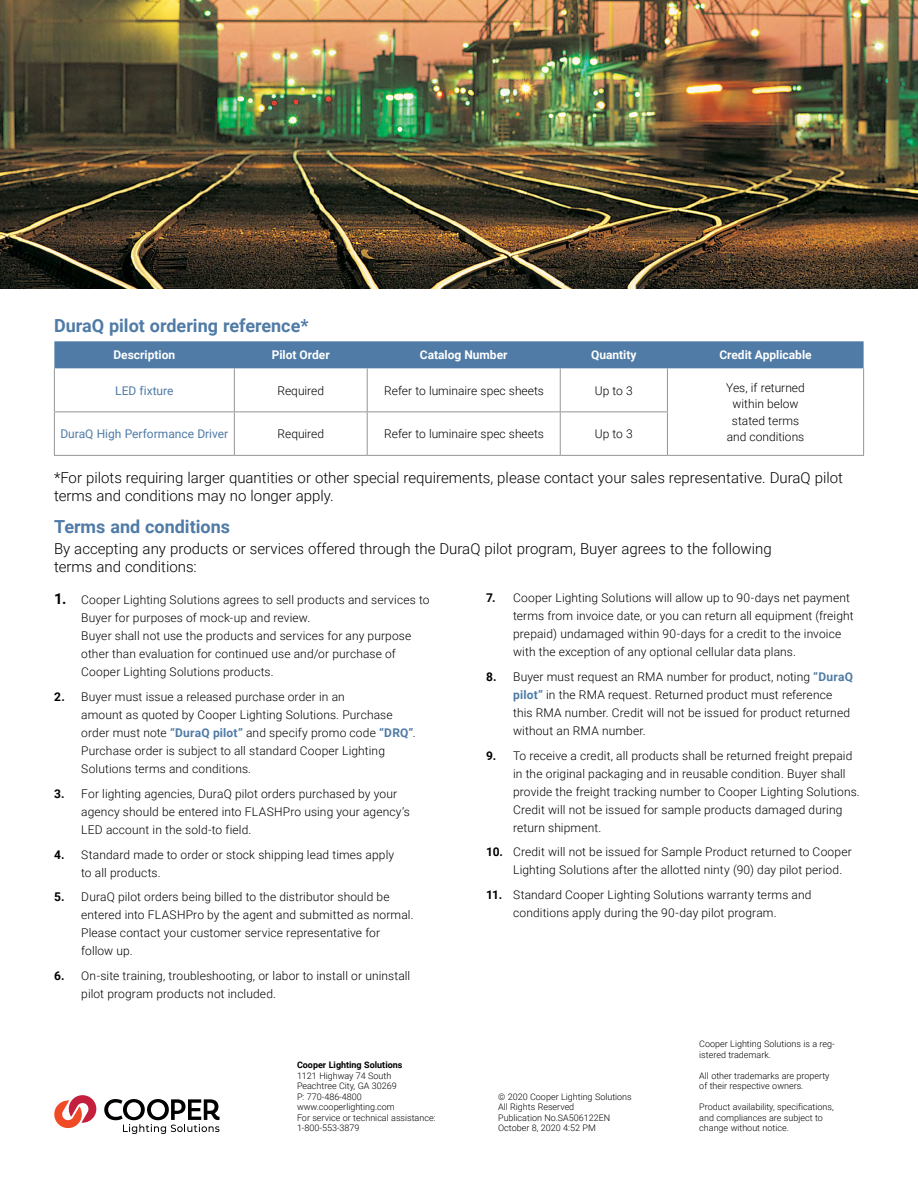
<style>
.page{position:relative;width:918px;height:1188px;background:#fff}
.page>*{position:absolute;margin:0;border:0;box-sizing:border-box;transform-origin:0 0}
.t1{font:700 18px "Roboto";color:#4f7ba6}
.t2{font:300 15px/18px "Roboto";color:#000}
.t3{font:300 12px/18px "Roboto";letter-spacing:.01em;color:#000}
.t4{font:700 12px "Roboto";color:#fff}
.t5{font:12px "Roboto";color:#4f7ba6}
.t6{font:300 9px/10.5px "Roboto";color:#000}
.t7{font:700 9px "Roboto";color:#000}
.s1{font-weight:700;font-size:15px}
.s2{font-weight:700}
.s3{font-weight:700;color:#4f7ba6}
</style>
<div class="page">
<svg style="left:54px;top:1095px;width:43px;height:34px"></svg>
<svg style="left:104px;top:1099px;width:116px;height:35px"></svg>
<div style="left:54px;top:341px;width:810px;height:27px;background:#4f7ba6"></div>
<hr style="left:54px;top:368px;width:1px;height:43px;background:#939598">
<hr style="left:234px;top:368px;width:1px;height:43px;background:#939598">
<hr style="left:367px;top:368px;width:1px;height:43px;background:#939598">
<hr style="left:560px;top:368px;width:1px;height:43px;background:#939598">
<hr style="left:667px;top:368px;width:1px;height:43px;background:#939598">
<hr style="left:54px;top:411px;width:180px;height:1px;background:#939598">
<hr style="left:54px;top:412px;width:1px;height:43px;background:#939598">
<hr style="left:234px;top:411px;width:133px;height:1px;background:#939598">
<hr style="left:234px;top:412px;width:1px;height:43px;background:#939598">
<hr style="left:367px;top:411px;width:193px;height:1px;background:#939598">
<hr style="left:367px;top:412px;width:1px;height:43px;background:#939598">
<hr style="left:560px;top:411px;width:108px;height:1px;background:#939598">
<hr style="left:560px;top:412px;width:1px;height:43px;background:#939598">
<hr style="left:667px;top:412px;width:1px;height:43px;background:#939598">
<hr style="left:54px;top:455px;width:180px;height:1px;background:#939598">
<hr style="left:234px;top:455px;width:133px;height:1px;background:#939598">
<hr style="left:367px;top:455px;width:193px;height:1px;background:#939598">
<hr style="left:560px;top:455px;width:107px;height:1px;background:#939598">
<hr style="left:863px;top:368px;width:1px;height:44px;background:#939598">
<hr style="left:863px;top:412px;width:1px;height:43px;background:#939598">
<hr style="left:667px;top:455px;width:197px;height:1px;background:#939598">
<img style="left:0;top:0;width:918px;height:289px">
<h1 class="t1" style="left:54px;top:313px;width:256px">DuraQ pilot ordering reference*</h1>
<p class="t4" style="left:113px;top:347px;width:63px">Description</p>
<p class="t4" style="left:272px;top:347px;width:60px">Pilot Order</p>
<p class="t4" style="left:420px;top:347px;width:89px">Catalog Number</p>
<p class="t4" style="left:591px;top:347px;width:47px">Quantity</p>
<p class="t4" style="left:719px;top:347px;width:94px">Credit Applicable</p>
<p class="t5" style="left:115px;top:382px;width:60px">LED fixture</p>
<p class="t3" style="left:277px;top:381px;width:48px">Required</p>
<p class="t3" style="left:384px;top:381px;width:161px">Refer to luminaire spec sheets</p>
<p class="t3" style="left:595px;top:381px;width:40px">Up to 3</p>
<p class="t3" style="left:726px;top:379px;width:80px;line-height:16.5px;text-align:center">Yes, if returned within below stated terms</p>
<p class="t5" style="left:60px;top:425px;width:169px">DuraQ High Performance Driver</p>
<p class="t3" style="left:278px;top:424px;width:48px">Required</p>
<p class="t3" style="left:384px;top:424px;width:161px">Refer to luminaire spec sheets</p>
<p class="t3" style="left:595px;top:424px;width:40px">Up to 3</p>
<p class="t3" style="left:727px;top:427px;width:79px">and conditions</p>
<p class="t2" style="left:54px;top:468px;width:790px">*For pilots requiring larger quantities or other special requirements, please contact your sales representative. DuraQ pilot terms and conditions may no longer apply.</p>
<h1 class="t1" style="left:54px;top:514px;width:178px">Terms and conditions</h1>
<p class="t2" style="left:54px;top:540px;width:719px">By accepting any products or services offered through the DuraQ pilot program, Buyer agrees to the following terms and conditions:</p>
<p class="t3" style="left:81px;top:591px;width:350px;text-indent:-27px"><span class="s1">1.</span> Cooper Lighting Solutions agrees to sell products and services to Buyer for purposes of mock-up and review.<br>Buyer shall not use the products and services for any purpose other than evaluation for continued use and/or purchase of Cooper Lighting Solutions products.</p>
<p class="t3" style="left:81px;top:687px;width:336px;text-indent:-27px"><span class="s2">2.</span> Buyer must issue a released purchase order in an<br>amount as quoted by Cooper Lighting Solutions. Purchase order must note <span class="s3">“DuraQ pilot”</span> and specify promo code <span class="s3">“DRQ”</span>.<br>Purchase order is subject to all standard Cooper Lighting Solutions terms and conditions.</p>
<p class="t3" style="left:81px;top:784px;width:330px;text-indent:-27px"><span class="s2">3.</span> For lighting agencies, DuraQ pilot orders purchased by your agency should be entered into FLASHPro using your agency’s<br>LED account in the sold-to field.</p>
<p class="t3" style="left:81px;top:845px;width:314px;text-indent:-27px"><span class="s2">4.</span> Standard made to order or stock shipping lead times apply to all products.</p>
<p class="t3" style="left:81px;top:888px;width:334px;text-indent:-27px"><span class="s2">5.</span> DuraQ pilot orders being billed to the distributor should be entered into FLASHPro by the agent and submitted as normal.<br>Please contact your customer service representative for follow up.</p>
<p class="t3" style="left:81px;top:966px;width:331px;text-indent:-27px"><span class="s2">6.</span> On-site training, troubleshooting, or labor to install or uninstall pilot program products not included.</p>
<p class="t7" style="left:297px;top:1059px;width:107px">Cooper Lighting Solutions</p>
<p class="t6" style="left:297px;top:1070px;width:140px">1121 Highway 74 South<br>Peachtree City, GA 30269<br>P: 770-486-4800 www.cooperlighting.com<br>For service or technical assistance:<br>1-800-553-3879</p>
<p class="t3" style="left:513px;top:588px;width:342px;text-indent:-27px"><span class="s2">7.</span> Cooper Lighting Solutions will allow up to 90-days net payment terms from invoice date, or you can return all equipment (freight prepaid) undamaged within 90-days for a credit to the invoice with the exception of any optional cellular data plans.</p>
<p class="t3" style="left:513px;top:667px;width:341px;text-indent:-27px"><span class="s2">8.</span> Buyer must request an RMA number for product, noting <span class="s3">“DuraQ pilot”</span> in the RMA request. Returned product must reference this RMA number. Credit will not be issued for product returned without an RMA number.</p>
<p class="t3" style="left:513px;top:746px;width:348px;text-indent:-27px"><span class="s2">9.</span> To receive a credit, all products shall be returned freight prepaid in the original packaging and in reusable condition. Buyer shall provide the freight tracking number to Cooper Lighting Solutions.<br>Credit will not be issued for sample products damaged during return shipment.</p>
<p class="t3" style="left:513px;top:843px;width:340px;text-indent:-27px"><span class="s2">10.</span> Credit will not be issued for Sample Product returned to Cooper<br>Lighting Solutions after the allotted ninty (90) day pilot period.</p>
<p class="t3" style="left:513px;top:885px;width:300px;text-indent:-27px"><span class="s2">11.</span> Standard Cooper Lighting Solutions warranty terms and conditions apply during the 90-day pilot program.</p>
<p class="t6" style="left:498px;top:1091px;width:135px">© 2020 Cooper Lighting Solutions<br>All Rights Reserved<br>Publication No.SA506122EN<br>October 8, 2020 4:52 PM</p>
<p class="t6" style="left:699px;top:1038px;width:137px">Cooper Lighting Solutions is a reg&shy;istered trademark.</p>
<p class="t6" style="left:699px;top:1070px;width:132px">All other trademarks are property of their respective owners.</p>
<p class="t6" style="left:699px;top:1101px;width:136px">Product availability, specifications, and compliances are subject to change without notice.</p>
</div>
